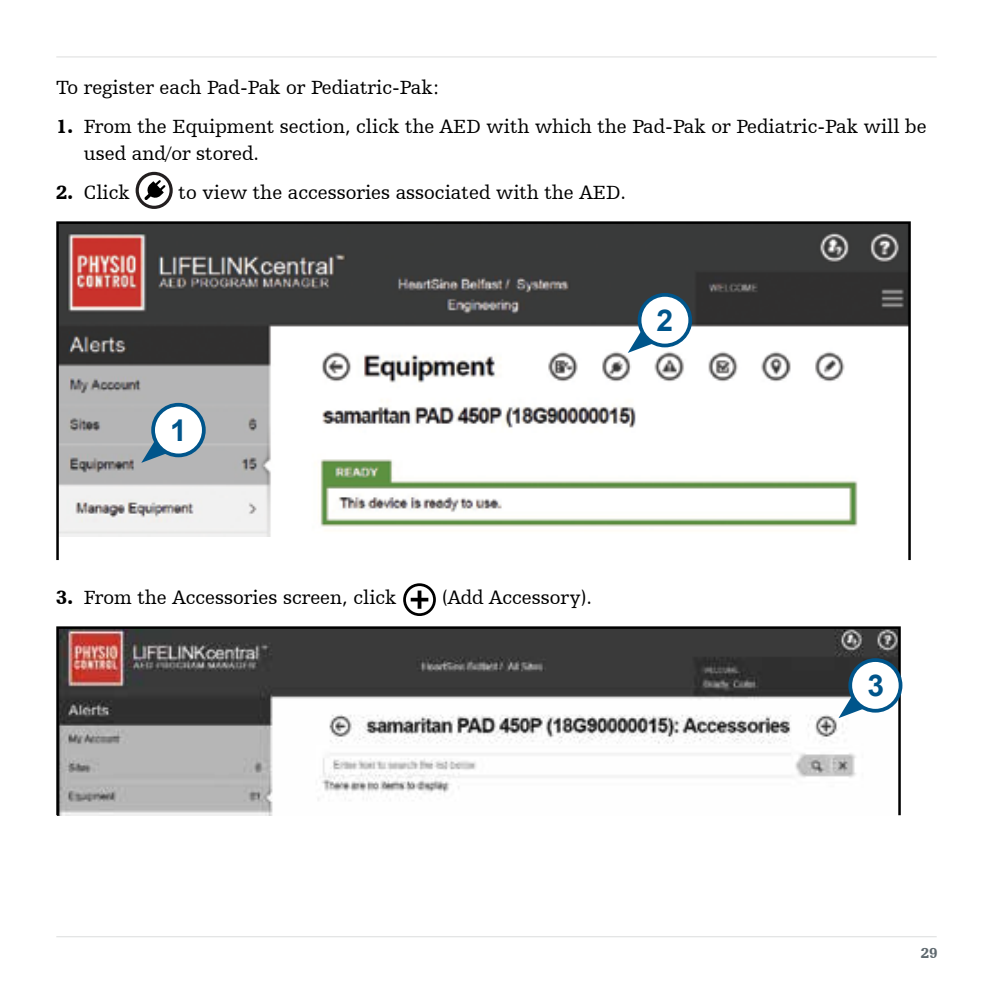
<style>
.page{position:relative;width:993px;height:993px;background:#fff}
.page>*{position:absolute;margin:0;border:0;box-sizing:border-box;transform-origin:0 0}
.t1{font:700 30px "Arial";color:#00558b}
.t2{font:20px/27.5px "Humanist Slabserif 712 BT";color:#000}
.t3{font:900 15px "Humanist Slabserif 712 BT";color:#5f696f}
.s1{font-weight:900}
</style>
<div class="page">
<hr style="left:56px;top:935px;width:880px;height:2px;background:#e3e4e4">
<hr style="left:56px;top:56px;width:880px;height:2px;background:#e3e4e4">
<div style="left:136px;top:172px;width:37px;height:37px;border:3px solid #231f20;border-radius:50%"></div>
<svg style="left:144px;top:180px;width:21px;height:20px"></svg>
<img style="left:59px;top:224px;width:848px;height:312px">
<div style="left:56px;top:221px;width:854px;height:340px;border:2px solid #000"></div>
<svg style="left:141px;top:404px;width:63px;height:58px"></svg>
<div style="left:153px;top:404px;width:51px;height:51px;background:#fff;border-radius:50%"></div>
<div style="left:151px;top:403px;width:55px;height:54px;border:4px solid #00558b;border-radius:50%"></div>
<svg style="left:627px;top:294px;width:63px;height:59px"></svg>
<div style="left:639px;top:295px;width:51px;height:50px;background:#fff;border-radius:50%"></div>
<div style="left:637px;top:293px;width:55px;height:54px;border:4px solid #00558b;border-radius:50%"></div>
<div style="left:403px;top:583px;width:33px;height:32px;border:3px solid #000;border-radius:50%"></div>
<svg style="left:410px;top:590px;width:18px;height:18px"></svg>
<img style="left:59px;top:629px;width:838px;height:184px">
<div style="left:56px;top:626px;width:844px;height:190px;border:2px solid #000"></div>
<svg style="left:838px;top:659px;width:62px;height:59px"></svg>
<div style="left:850px;top:659px;width:50px;height:51px;background:#fff;border-radius:50%"></div>
<div style="left:848px;top:658px;width:54px;height:54px;border:4px solid #00558b;border-radius:50%"></div>
<p class="t2" style="left:56px;top:73px;width:384px">To register each Pad-Pak or Pediatric-Pak:</p>
<p class="t2" style="left:84px;top:112px;width:844px;text-indent:-28px"><span class="s1">1.</span> From the Equipment section, click the AED with which the Pad-Pak or Pediatric-Pak will be used and/or stored.</p>
<p class="t2" style="left:56px;top:178px;width:75px"><span class="s1">2.</span> Click</p>
<p class="t2" style="left:178px;top:178px;width:449px">to view the accessories associated with the AED.</p>
<h1 class="t1" style="left:170px;top:410px;width:18px">1</h1>
<p class="t2" style="left:56px;top:583px;width:342px"><span class="s1">3.</span> From the Accessories screen, click</p>
<p class="t2" style="left:442px;top:583px;width:151px">(Add Accessory).</p>
<h1 class="t1" style="left:656px;top:300px;width:18px">2</h1>
<h1 class="t1" style="left:867px;top:665px;width:18px">3</h1>
<p class="t3" style="left:920px;top:943px;width:18px">29</p>
</div>
